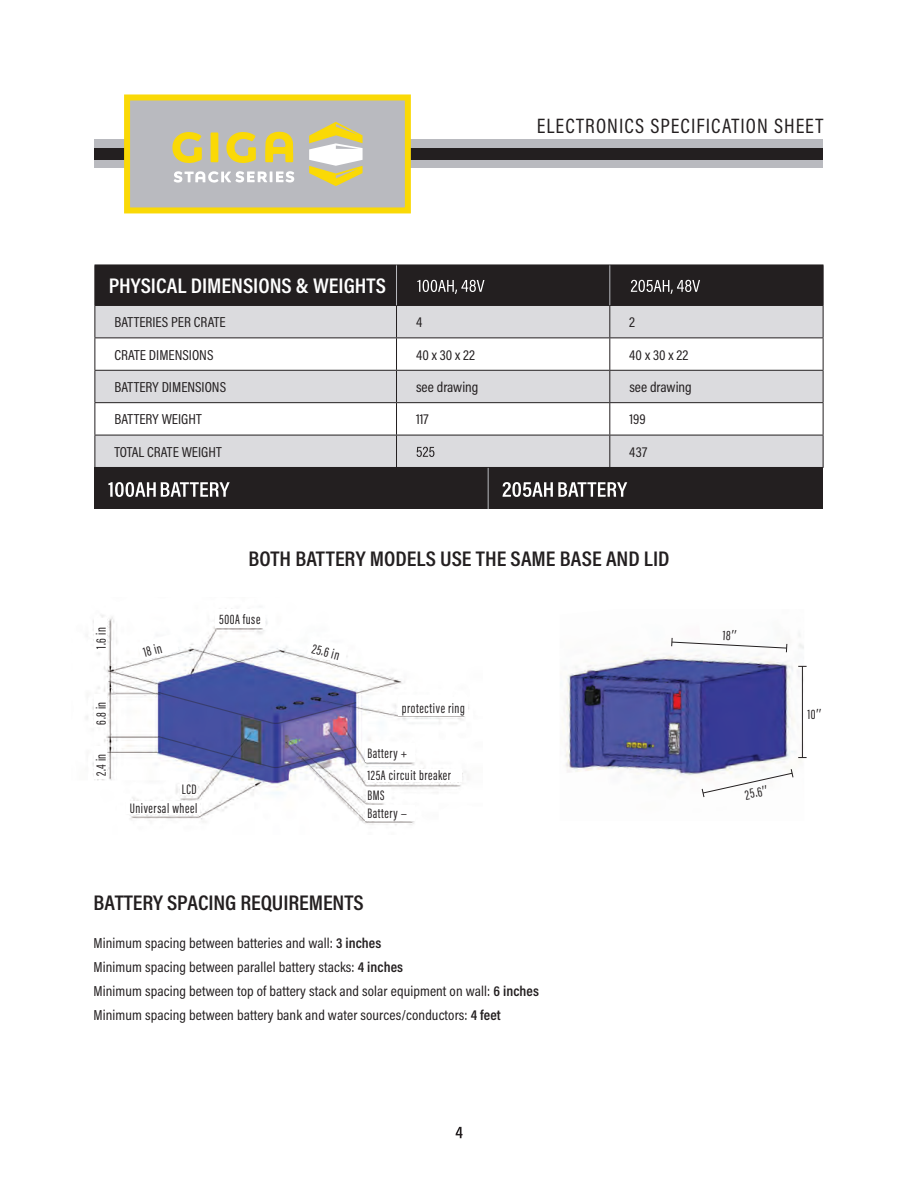
<style>
.page{position:relative;width:918px;height:1188px;background:#fff}
.page>*{position:absolute;margin:0;border:0;box-sizing:border-box;transform-origin:0 0}
.t1{font:600 21.3px "Acumin Pro Cond";letter-spacing:-.005em;color:#231f20;scale:1.05 1}
.t2{font:600 21.3px "Acumin Pro Cond";color:#fff;scale:1.05 1}
.t3{font:21px "Acumin Pro Cond";letter-spacing:.05em;color:#231f20}
.t4{font:14.55px/24px "Acumin Pro Cond";letter-spacing:.005em;color:#231f20}
.t5{font:14.1px/22.2px "Acumin Pro Extra Cond";letter-spacing:.04em;color:#231f20}
.s1{font-family:"Quicksand"}
.s2{font-weight:600}
</style>
<div class="page">
<svg style="left:456px;top:1127px;width:7px;height:11px"></svg>
<div style="left:94px;top:140px;width:730px;height:28px;background:#b9babf"></div>
<div style="left:94px;top:148px;width:730px;height:11px;background:#231f20"></div>
<div style="left:124px;top:94px;width:287px;height:119px;background:#b9babf;border:6px solid #fad906"></div>
<svg style="left:309px;top:122px;width:54px;height:64px"></svg>
<svg style="left:174px;top:171px;width:120px;height:12px"></svg>
<svg style="left:265px;top:132px;width:28px;height:30px"></svg>
<svg style="left:172px;top:132px;width:30px;height:31px"></svg>
<svg style="left:226px;top:132px;width:30px;height:31px"></svg>
<svg style="left:211px;top:132px;width:7px;height:30px"></svg>
<svg style="left:95px;top:306px;width:728px;height:161px;fill:#dbdbde"></svg>
<hr style="left:94px;top:265px;width:1px;height:40px;background:#231f20">
<hr style="left:823px;top:265px;width:1px;height:40px;background:#231f20">
<hr style="left:94px;top:305px;width:303px;height:1px;background:#231f20">
<hr style="left:94px;top:306px;width:1px;height:32px;background:#231f20">
<hr style="left:397px;top:305px;width:213px;height:1px;background:#231f20">
<hr style="left:396px;top:306px;width:1px;height:32px;background:#231f20">
<hr style="left:610px;top:305px;width:213px;height:1px;background:#231f20">
<hr style="left:609px;top:306px;width:1px;height:32px;background:#231f20">
<hr style="left:823px;top:306px;width:1px;height:32px;background:#231f20">
<hr style="left:94px;top:338px;width:303px;height:1px;background:#231f20">
<hr style="left:94px;top:338px;width:1px;height:32px;background:#231f20">
<hr style="left:397px;top:338px;width:213px;height:1px;background:#231f20">
<hr style="left:396px;top:338px;width:1px;height:32px;background:#231f20">
<hr style="left:610px;top:338px;width:213px;height:1px;background:#231f20">
<hr style="left:609px;top:338px;width:1px;height:32px;background:#231f20">
<hr style="left:823px;top:338px;width:1px;height:32px;background:#231f20">
<hr style="left:94px;top:370px;width:303px;height:1px;background:#231f20">
<hr style="left:94px;top:371px;width:1px;height:31px;background:#231f20">
<hr style="left:397px;top:370px;width:213px;height:1px;background:#231f20">
<hr style="left:396px;top:371px;width:1px;height:31px;background:#231f20">
<hr style="left:610px;top:370px;width:213px;height:1px;background:#231f20">
<hr style="left:609px;top:371px;width:1px;height:31px;background:#231f20">
<hr style="left:823px;top:371px;width:1px;height:31px;background:#231f20">
<hr style="left:94px;top:402px;width:303px;height:1px;background:#231f20">
<hr style="left:94px;top:403px;width:1px;height:32px;background:#231f20">
<hr style="left:397px;top:402px;width:213px;height:1px;background:#231f20">
<hr style="left:396px;top:403px;width:1px;height:32px;background:#231f20">
<hr style="left:610px;top:402px;width:213px;height:1px;background:#231f20">
<hr style="left:609px;top:403px;width:1px;height:32px;background:#231f20">
<hr style="left:823px;top:403px;width:1px;height:32px;background:#231f20">
<hr style="left:94px;top:435px;width:303px;height:1px;background:#231f20">
<hr style="left:94px;top:435px;width:1px;height:32px;background:#231f20">
<hr style="left:397px;top:435px;width:213px;height:1px;background:#231f20">
<hr style="left:396px;top:435px;width:1px;height:32px;background:#231f20">
<hr style="left:610px;top:435px;width:213px;height:1px;background:#231f20">
<hr style="left:609px;top:435px;width:1px;height:32px;background:#231f20">
<hr style="left:823px;top:435px;width:1px;height:32px;background:#231f20">
<hr style="left:94px;top:467px;width:303px;height:1px;background:#231f20">
<hr style="left:397px;top:467px;width:213px;height:1px;background:#231f20">
<hr style="left:610px;top:467px;width:213px;height:1px;background:#231f20">
<div style="left:95px;top:265px;width:728px;height:40px;background:#231f20"></div>
<svg style="left:417px;top:447px;width:17px;height:10px"></svg>
<img style="left:86px;top:608px;width:383px;height:217px">
<svg style="left:157px;top:691px;width:200px;height:33px;background:#4c539d"></svg>
<img style="left:157px;top:735px;width:200px;height:34px">
<svg style="left:137px;top:633px;width:42px;height:28px"></svg>
<div style="left:181px;top:782px;width:16px;height:13px;background:#fff"></div>
<div style="left:94px;top:746px;width:13px;height:32px;background:#fff"></div>
<div style="left:94px;top:695px;width:13px;height:32px;background:#fff"></div>
<div style="left:94px;top:618px;width:13px;height:33px;background:#fff"></div>
<div style="left:126px;top:801px;width:74px;height:13px;background:#fff"></div>
<div style="left:215px;top:609px;width:49px;height:18px;background:#fff"></div>
<svg style="left:307px;top:637px;width:42px;height:27px"></svg>
<div style="left:398px;top:697px;width:70px;height:19px;background:#fff"></div>
<div style="left:366px;top:743px;width:49px;height:18px;background:#fff"></div>
<div style="left:366px;top:769px;width:95px;height:13px;background:#fff"></div>
<div style="left:366px;top:787px;width:24px;height:15px;background:#fff"></div>
<div style="left:366px;top:805px;width:49px;height:16px;background:#fff"></div>
<img style="left:562px;top:633px;width:242px;height:146px">
<hr style="left:802px;top:666px;width:1px;height:92px;background:#231f20">
<svg style="left:701px;top:768px;width:93px;height:30px"></svg>
<div style="left:94px;top:468px;width:730px;height:41px;background:#231f20"></div>
<hr style="left:488px;top:468px;width:1px;height:41px;background:#b9babf">
<svg style="left:108px;top:482px;width:122px;height:15px"></svg>
<svg style="left:503px;top:482px;width:124px;height:15px"></svg>
<svg style="left:671px;top:633px;width:116px;height:19px"></svg>
<h2 class="t3" style="left:537px;top:112px;width:288px">ELECTRONICS SPECIFICATION SHEET</h2>
<h1 class="t2" style="left:109px;top:272px;width:266px">PHYSICAL DIMENSIONS &amp; WEIGHTS</h1>
<p class="t4" style="left:114px;top:310px;width:113px">BATTERIES PER CRATE</p>
<p class="t4" style="left:416px;top:310px;width:8px">4</p>
<p class="t4" style="left:629px;top:310px;width:7px">2</p>
<p class="t4" style="left:114px;top:342px;width:101px">CRATE DIMENSIONS</p>
<p class="t4" style="left:416px;top:342px;width:61px">40 x 30 x 22</p>
<p class="t4" style="left:629px;top:342px;width:61px">40 x 30 x 22</p>
<p class="t4" style="left:114px;top:375px;width:113px">BATTERY DIMENSIONS</p>
<p class="t4" style="left:416px;top:375px;width:64px">see drawing</p>
<p class="t4" style="left:629px;top:375px;width:64px">see drawing</p>
<p class="t4" style="left:114px;top:407px;width:89px">BATTERY WEIGHT</p>
<p class="t4" style="left:416px;top:407px;width:14px">117</p>
<p class="t4" style="left:629px;top:407px;width:18px">199</p>
<p class="t4" style="left:114px;top:440px;width:109px">TOTAL CRATE WEIGHT</p>
<p class="t4" style="left:629px;top:439px;width:19px">437</p>
<h1 class="t1" style="left:248px;top:544px;width:403px">BOTH BATTERY MODELS USE THE SAME BASE AND LID</h1>
<p class="t5" style="left:90px;top:649px;width:23px;rotate:-90deg">1.6 in</p>
<p class="t5" style="left:90px;top:725px;width:25px;rotate:-90deg">6.8 in</p>
<p class="t5" style="left:90px;top:776px;width:24px;rotate:-90deg">2.4 in</p>
<p class="t5" style="left:141px;top:642px;width:20px;rotate:-15deg">18 in</p>
<p class="t5" style="left:219px;top:608px;width:43px">500A fuse</p>
<p class="t5" style="left:182px;top:778px;width:16px">LCD</p>
<p class="t5" style="left:130px;top:797px;width:69px">Universal wheel</p>
<p class="t5" style="left:315px;top:637px;width:30px;rotate:15deg">25.6 in</p>
<p class="t5" style="left:402px;top:697px;width:65px">protective ring</p>
<p class="t5" style="left:367px;top:742px;width:85px">Battery +<br>125A circuit breaker</p>
<p class="t5" style="left:367px;top:786px;width:41px;line-height:18.3px">BMS<br>Battery −</p>
<p class="t5" style="left:743px;top:784px;width:25px;rotate:-12deg">25.6<span class="s1">"</span></p>
<h1 class="t1" style="left:94px;top:889px;width:259px">BATTERY SPACING REQUIREMENTS</h1>
<p class="t4" style="left:94px;top:931px;width:447px">Minimum spacing between batteries and wall: <span class="s2">3 inches<br></span>Minimum spacing between parallel battery stacks: <span class="s2">4 inches<br></span>Minimum spacing between top of battery stack and solar equipment on wall: <span class="s2">6 inches </span>Minimum spacing between battery bank and water sources/conductors: <span class="s2">4 feet</span></p>
<p class="t5" style="left:807px;top:703px;width:16px">10<span class="s1">"</span></p>
</div>
